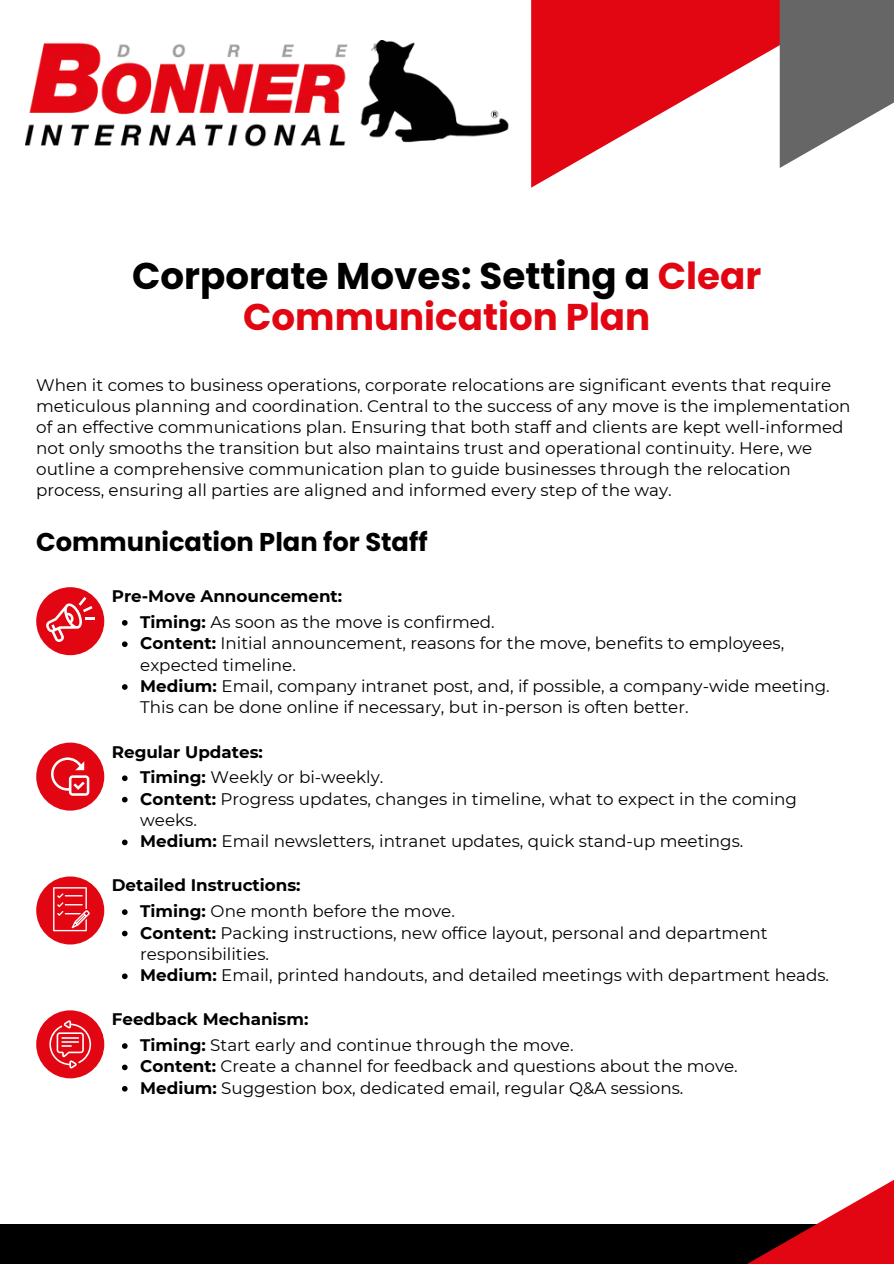
<style>
.page{position:relative;width:894px;height:1264px;background:#fff}
.page>*{position:absolute;margin:0;border:0;box-sizing:border-box;transform-origin:0 0}
.t1{font:700 37.2px/40.5px "Poppins";color:#000;text-align:center}
.t2{font:700 25.65px "Poppins";color:#000}
.t3{font:16.8px/21.3px "Montserrat";color:#000}
.t4{font:700 16.8px "Montserrat";color:#000}
.s1{color:#e20613}
.s2{font-weight:700}
</style>
<div class="page">
<svg style="left:531px;top:0;width:248px;height:188px;fill:#e20613"></svg>
<svg style="left:779px;top:0;width:114px;height:168px"></svg>
<div style="left:0;top:1223px;width:893px;height:40px;background:#000"></div>
<svg style="left:645px;top:1180px;width:248px;height:83px"></svg>
<img style="left:25px;top:40px;width:484px;height:107px">
<div style="left:36px;top:587px;width:68px;height:68px;background:#e20613;border-radius:50%"></div>
<div style="left:36px;top:742px;width:68px;height:68px;background:#e20613;border-radius:50%"></div>
<div style="left:36px;top:876px;width:68px;height:68px;background:#e20613;border-radius:50%"></div>
<div style="left:36px;top:1010px;width:68px;height:68px;background:#e20613;border-radius:50%"></div>
<svg style="left:45px;top:597px;width:50px;height:45px"></svg>
<svg style="left:51px;top:757px;width:38px;height:38px"></svg>
<svg style="left:53px;top:887px;width:36px;height:44px"></svg>
<svg style="left:122px;top:620px;width:5px;height:5px"></svg>
<svg style="left:122px;top:641px;width:5px;height:6px"></svg>
<svg style="left:122px;top:684px;width:5px;height:5px"></svg>
<svg style="left:122px;top:775px;width:5px;height:6px"></svg>
<svg style="left:122px;top:796px;width:5px;height:6px"></svg>
<svg style="left:122px;top:839px;width:5px;height:6px"></svg>
<svg style="left:122px;top:909px;width:5px;height:6px"></svg>
<svg style="left:122px;top:930px;width:5px;height:6px"></svg>
<svg style="left:122px;top:973px;width:5px;height:6px"></svg>
<svg style="left:122px;top:1043px;width:5px;height:5px"></svg>
<svg style="left:122px;top:1064px;width:5px;height:6px"></svg>
<svg style="left:122px;top:1086px;width:5px;height:5px"></svg>
<svg style="left:49px;top:1020px;width:42px;height:48px"></svg>
<h1 class="t1" style="left:132px;top:256px;width:630px">Corporate Moves: Setting a <span class="s1">Clear<br>Communication Plan</span></h1>
<p class="t3" style="left:36px;top:374px;width:815px;line-height:20.9px">When it comes to business operations, corporate relocations are significant events that require meticulous planning and coordination. Central to the success of any move is the implementation of an effective communications plan. Ensuring that both staff and clients are kept well-informed not only smooths the transition but also maintains trust and operational continuity. Here, we outline a comprehensive communication plan to guide businesses through the relocation process, ensuring all parties are aligned and informed every step of the way.</p>
<h2 class="t2" style="left:36px;top:527px;width:393px">Communication Plan for Staff</h2>
<p class="t4" style="left:112px;top:584px;width:232px">Pre-Move Announcement:</p>
<p class="t3" style="left:140px;top:610px;width:690px"><span class="s2">Timing:</span> As soon as the move is confirmed.<br><span class="s2">Content:</span> Initial announcement, reasons for the move, benefits to employees, expected timeline.<br><span class="s2">Medium:</span> Email, company intranet post, and, if possible, a company-wide meeting.<br>This can be done online if necessary, but in-person is often better.</p>
<p class="t4" style="left:112px;top:739px;width:152px">Regular Updates:</p>
<p class="t3" style="left:140px;top:766px;width:658px"><span class="s2">Timing:</span> Weekly or bi-weekly.<br><span class="s2">Content:</span> Progress updates, changes in timeline, what to expect in the coming weeks.<br><span class="s2">Medium:</span> Email newsletters, intranet updates, quick stand-up meetings.</p>
<p class="t4" style="left:112px;top:873px;width:190px">Detailed Instructions:</p>
<p class="t3" style="left:140px;top:900px;width:690px"><span class="s2">Timing:</span> One month before the move.<br><span class="s2">Content:</span> Packing instructions, new office layout, personal and department responsibilities.<br><span class="s2">Medium:</span> Email, printed handouts, and detailed meetings with department heads.</p>
<p class="t4" style="left:112px;top:1007px;width:198px">Feedback Mechanism:</p>
<p class="t3" style="left:140px;top:1033px;width:598px"><span class="s2">Timing:</span> Start early and continue through the move.<br><span class="s2">Content:</span> Create a channel for feedback and questions about the move.<br><span class="s2">Medium:</span> Suggestion box, dedicated email, regular Q&amp;A sessions.</p>
</div>
